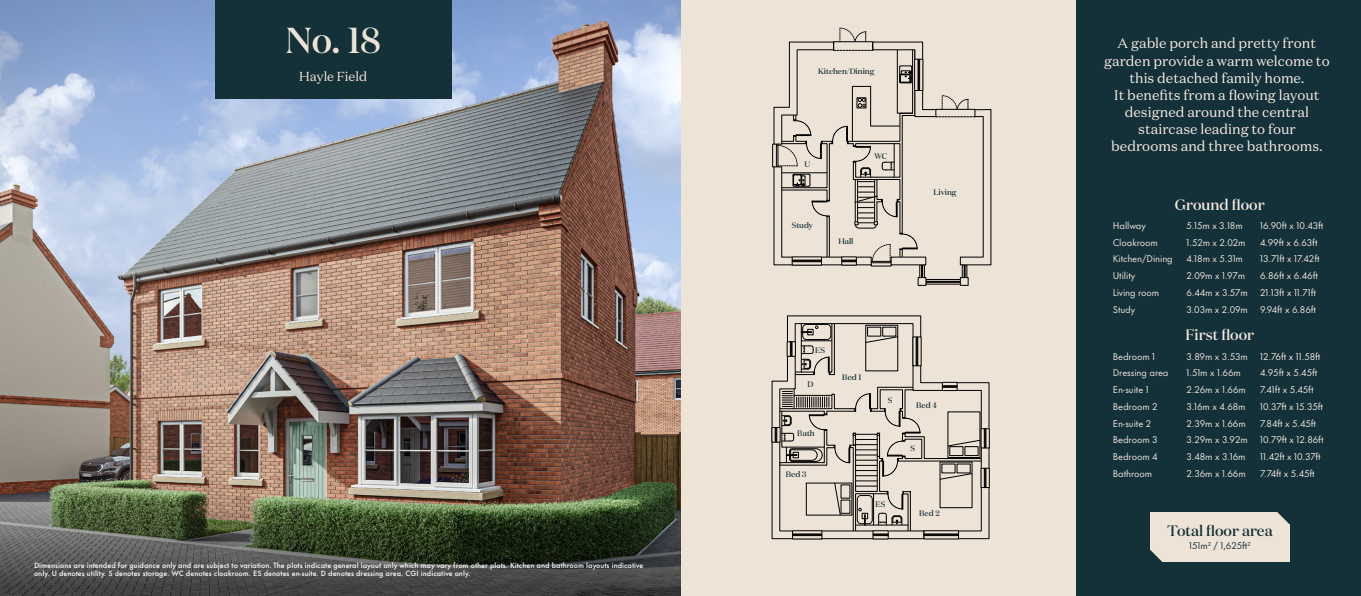
<style>
.page{position:relative;width:1361px;height:596px;background:#fff}
.page>*{position:absolute;margin:0;border:0;box-sizing:border-box;transform-origin:0 0}
.t1{font:500 36px "Domaine Display";color:#eee3d7}
.t2{font:500 15px "Domaine Display";color:#f2e9df}
.t3{font:500 15px "Domaine Display";color:#143038}
.t4{font:14px/17px "Domaine Text";color:#f2e8e0;text-align:center}
.t5{font:13px "Domaine Text";color:#eee3d7}
.t6{font:9px "Futura Now Text";letter-spacing:-.01em;color:#f2e9df}
.t7{font:9px "Futura Now Text";letter-spacing:-.01em;color:#143038}
.t8{font:500 8px "Domaine Display";color:#153138}
.t9{font:500 7px/8px "Futura Now Text";color:#fff}
</style>
<div class="page">
<div style="left:0;top:0;width:1361px;height:595px;background:#eee3d7"></div>
<img style="left:0;top:0;width:680px;height:473px">
<div style="left:215px;top:0;width:236px;height:98px;background:#153138"></div>
<div style="left:1076px;top:0;width:285px;height:595px;background:#143038"></div>
<img style="left:0;top:473px;width:680px;height:122px">
<div style="left:1150px;top:512px;width:139px;height:49px;background:#eee3d7"></div>
<svg style="left:1277px;top:512px;width:12px;height:12px"></svg>
<svg style="left:1150px;top:550px;width:12px;height:12px"></svg>
<div style="left:926px;top:279px;width:40px;height:5px;border:1px solid #000"></div>
<hr style="left:926px;top:282px;width:40px;height:1px;background:#000">
<hr style="left:926px;top:281px;width:40px;height:1px;background:#000">
<div style="left:960px;top:277px;width:8px;height:8px;background:#eee3d7"></div>
<div style="left:960px;top:277px;width:8px;height:8px;border:1px solid #000"></div>
<div style="left:772px;top:144px;width:10px;height:23px;border:1px solid #000"></div>
<svg style="left:774px;top:28px;width:217px;height:250px"></svg>
<svg style="left:772px;top:315px;width:217px;height:223px"></svg>
<svg style="left:772px;top:427px;width:8px;height:15px"></svg>
<div style="left:942px;top:382px;width:15px;height:8px;background:#eee3d7"></div>
<div style="left:942px;top:382px;width:15px;height:8px;border:1px solid #000"></div>
<svg style="left:801px;top:322px;width:33px;height:52px"></svg>
<svg style="left:787px;top:341px;width:8px;height:15px"></svg>
<svg style="left:790px;top:341px;width:3px;height:15px"></svg>
<svg style="left:913px;top:337px;width:8px;height:28px"></svg>
<svg style="left:916px;top:336px;width:2px;height:29px"></svg>
<svg style="left:775px;top:385px;width:212px;height:151px"></svg>
<p class="t1" style="left:285px;top:17px;width:97px">No. 18</p>
<p class="t5" style="left:299px;top:68px;width:69px">Hayle Field</p>
<p class="t9" style="left:34px;top:560px;width:611px">Dimensions are intended for guidance only and are subject to variation. The plots indicate general layout only which may vary from other plots. Kitchen and bathroom layouts indicative only. U denotes utility. S denotes storage. WC denotes cloakroom. ES denotes en-suite. D denotes dressing area. CGI indicative only.</p>
<p class="t8" style="left:818px;top:66px;width:57px">Kitchen/Dining</p>
<p class="t8" style="left:804px;top:159px;width:7px">U</p>
<p class="t8" style="left:792px;top:220px;width:23px">Study</p>
<p class="t8" style="left:874px;top:151px;width:14px">WC</p>
<p class="t8" style="left:838px;top:236px;width:17px">Hall</p>
<p class="t8" style="left:933px;top:187px;width:24px">Living</p>
<p class="t8" style="left:815px;top:345px;width:11px">ES</p>
<p class="t8" style="left:807px;top:379px;width:7px">D</p>
<p class="t8" style="left:797px;top:428px;width:19px">Bath</p>
<p class="t8" style="left:786px;top:469px;width:22px">Bed 3</p>
<p class="t8" style="left:842px;top:372px;width:21px">Bed 1</p>
<p class="t8" style="left:887px;top:395px;width:6px">S</p>
<p class="t8" style="left:875px;top:498px;width:11px">ES</p>
<p class="t8" style="left:916px;top:400px;width:22px">Bed 4</p>
<p class="t8" style="left:910px;top:443px;width:6px">S</p>
<p class="t8" style="left:919px;top:508px;width:22px">Bed 2</p>
<p class="t4" style="left:1104px;top:35px;width:227px">A gable porch and pretty front garden provide a warm welcome to this detached family home.<br>It benefits from a flowing layout designed around the central staircase leading to four bedrooms and three bathrooms.</p>
<p class="t2" style="left:1175px;top:195px;width:91px">Ground floor</p>
<p class="t6" style="left:1113px;top:218px;width:35px">Hallway</p>
<p class="t6" style="left:1186px;top:218px;width:58px">5.15m x 3.18m</p>
<p class="t6" style="left:1260px;top:218px;width:65px">16.90ft x 10.43ft</p>
<p class="t6" style="left:1113px;top:235px;width:46px">Cloakroom</p>
<p class="t6" style="left:1186px;top:235px;width:60px">1.52m x 2.02m</p>
<p class="t6" style="left:1260px;top:235px;width:59px">4.99ft x 6.63ft</p>
<p class="t6" style="left:1113px;top:252px;width:61px">Kitchen/Dining</p>
<p class="t6" style="left:1186px;top:252px;width:58px">4.18m x 5.31m</p>
<p class="t6" style="left:1260px;top:252px;width:61px">13.71ft x 17.42ft</p>
<p class="t6" style="left:1113px;top:268px;width:24px">Utility</p>
<p class="t6" style="left:1186px;top:268px;width:60px">2.09m x 1.97m</p>
<p class="t6" style="left:1260px;top:268px;width:59px">6.86ft x 6.46ft</p>
<p class="t6" style="left:1113px;top:285px;width:48px">Living room</p>
<p class="t6" style="left:1186px;top:285px;width:63px">6.44m x 3.57m</p>
<p class="t6" style="left:1260px;top:285px;width:57px">21.13ft x 11.71ft</p>
<p class="t6" style="left:1113px;top:302px;width:24px">Study</p>
<p class="t6" style="left:1186px;top:302px;width:63px">3.03m x 2.09m</p>
<p class="t6" style="left:1260px;top:302px;width:57px">9.94ft x 6.86ft</p>
<p class="t2" style="left:1185px;top:325px;width:70px">First floor</p>
<p class="t6" style="left:1113px;top:349px;width:44px">Bedroom 1</p>
<p class="t6" style="left:1186px;top:349px;width:63px">3.89m x 3.53m</p>
<p class="t6" style="left:1260px;top:349px;width:62px">12.76ft x 11.58ft</p>
<p class="t6" style="left:1113px;top:365px;width:57px">Dressing area</p>
<p class="t6" style="left:1186px;top:365px;width:56px">1.51m x 1.66m</p>
<p class="t6" style="left:1260px;top:365px;width:59px">4.95ft x 5.45ft</p>
<p class="t6" style="left:1113px;top:382px;width:38px">En-suite 1</p>
<p class="t6" style="left:1186px;top:382px;width:61px">2.26m x 1.66m</p>
<p class="t6" style="left:1260px;top:382px;width:55px">7.41ft x 5.45ft</p>
<p class="t6" style="left:1113px;top:399px;width:46px">Bedroom 2</p>
<p class="t6" style="left:1186px;top:399px;width:61px">3.16m x 4.68m</p>
<p class="t6" style="left:1260px;top:399px;width:64px">10.37ft x 15.35ft</p>
<p class="t6" style="left:1113px;top:415px;width:40px">En-suite 2</p>
<p class="t6" style="left:1186px;top:415px;width:61px">2.39m x 1.66m</p>
<p class="t6" style="left:1260px;top:415px;width:57px">7.84ft x 5.45ft</p>
<p class="t6" style="left:1113px;top:432px;width:46px">Bedroom 3</p>
<p class="t6" style="left:1186px;top:432px;width:63px">3.29m x 3.92m</p>
<p class="t6" style="left:1260px;top:432px;width:65px">10.79ft x 12.86ft</p>
<p class="t6" style="left:1113px;top:449px;width:46px">Bedroom 4</p>
<p class="t6" style="left:1186px;top:449px;width:60px">3.48m x 3.16m</p>
<p class="t6" style="left:1260px;top:449px;width:62px">11.42ft x 10.37ft</p>
<p class="t6" style="left:1113px;top:465px;width:41px">Bathroom</p>
<p class="t6" style="left:1186px;top:465px;width:61px">2.36m x 1.66m</p>
<p class="t6" style="left:1260px;top:465px;width:56px">7.74ft x 5.45ft</p>
<p class="t3" style="left:1167px;top:520px;width:107px">Total floor area</p>
<p class="t7" style="left:1189px;top:537px;width:63px">151m<sup>2</sup> / 1,625ft<sup>2</sup></p>
</div>
